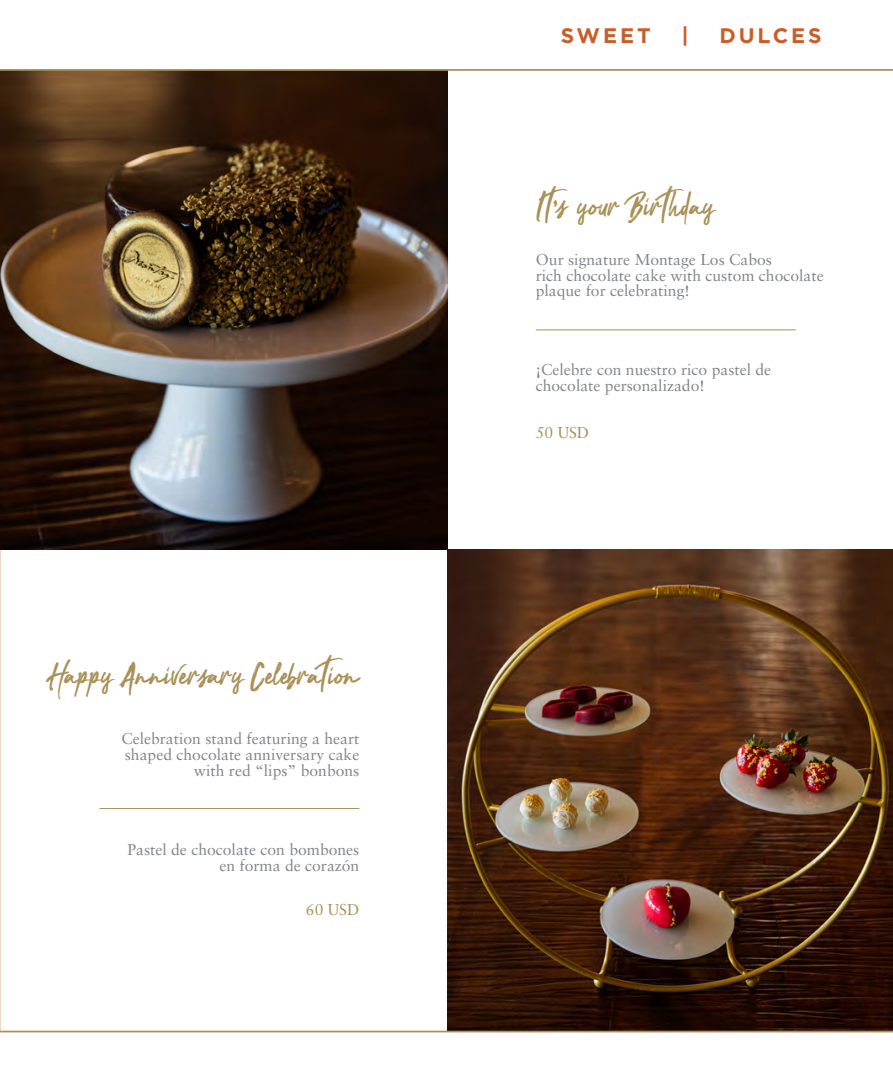
<style>
.page{position:relative;width:893px;height:1092px;background:#fff}
.page>*{position:absolute;margin:0;border:0;box-sizing:border-box;transform-origin:0 0}
.t1{font:40.25px "Nocturnal";color:#a89056}
.t2{font:700 21px "Gotham";letter-spacing:.14em;color:#cb5c28}
.t3{font:15.75px/15.8px "Sabon";color:#81848b;text-align:right}
.t4{font:15.75px "Sabon";color:#a89056}
</style>
<div class="page">
<img style="left:0;top:549px;width:1px;height:482px">
<img style="left:0;top:71px;width:448px;height:478px">
<img style="left:448px;top:549px;width:445px;height:481px">
<hr style="left:0;top:69px;width:893px;height:2px;background:#a8905a">
<hr style="left:0;top:1030px;width:893px;height:2px;background:#a8905a">
<hr style="left:536px;top:329px;width:260px;height:1px;background:#a8905a">
<hr style="left:99px;top:808px;width:260px;height:1px;background:#a8905a">
<h1 class="t1" style="left:50px;top:650px;width:311px">Happy Anniversary Celebration</h1>
<p class="t3" style="left:121px;top:730px;width:240px">Celebration stand featuring a heart shaped chocolate anniversary cake with red “lips” bonbons</p>
<p class="t3" style="left:127px;top:841px;width:233px">Pastel de chocolate con bombones en forma de corazón</p>
<p class="t4" style="left:306px;top:899px;width:55px">60 USD</p>
<h2 class="t2" style="left:561px;top:21px;width:91px">SWEET</h2>
<h2 class="t2" style="left:681px;top:21px;width:9px">|</h2>
<h2 class="t2" style="left:719px;top:21px;width:104px">DULCES</h2>
<h1 class="t1" style="left:536px;top:182px;width:181px">It’s your Birthday</h1>
<p class="t3" style="left:536px;top:251px;width:289px;text-align:left">Our signature Montage Los Cabos<br>rich chocolate cake with custom chocolate plaque for celebrating!</p>
<p class="t3" style="left:536px;top:362px;width:237px;text-align:left">¡Celebre con nuestro rico pastel de chocolate personalizado!</p>
<p class="t4" style="left:536px;top:422px;width:55px">50 USD</p>
</div>
